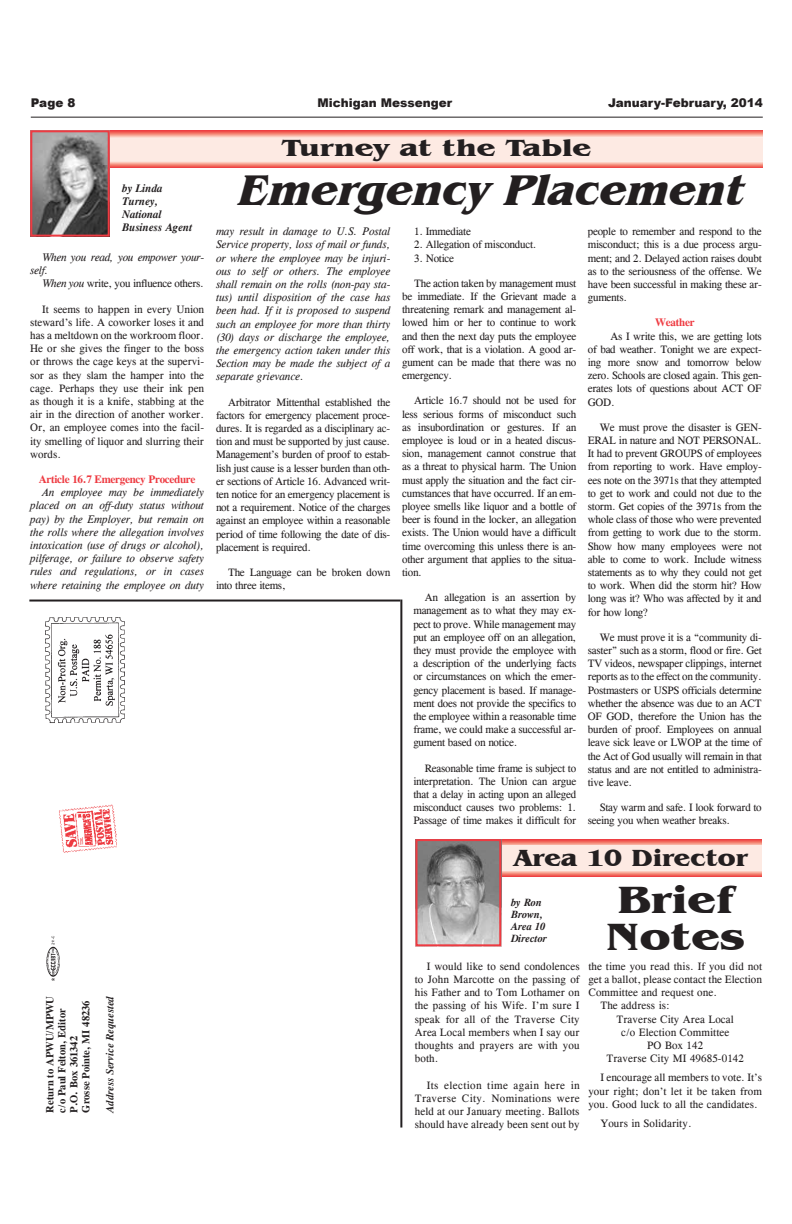
<style>
.page{position:relative;width:792px;height:1224px;background:#fff}
.page>*{position:absolute;margin:0;border:0;box-sizing:border-box;transform-origin:0 0}
.t1{font:italic 700 44px "Benguiat IT Cby BT";color:#231f20}
.t2{font:700 39px/37px "Benguiat IT Cby BT";color:#231f20;scale:1.21 1}
.t3{font:700 24px "Benguiat IT Cby BT";color:#231f20;scale:1.3 1}
.t4{font:700 24px "Benguiat IT Cby BT";color:#231f20;scale:1.14 1}
.t5{font:900 12px "Arial";color:#231f20}
.t6{font:11px/13.2px "CG Times";letter-spacing:-.02em;color:#231f20;text-align:justify}
.t7{font:italic 11px/13.2px "CG Times";color:#231f20;text-align:justify}
.t8{font:11px "CG Times";letter-spacing:.01em;color:#231f20}
.t9{font:700 11px "CG Times";letter-spacing:-.02em;color:#ee3a41}
.t10{font:italic 700 11px/13.2px "CG Times";color:#231f20}
.t11{font:11px "CG Times";letter-spacing:.005em;color:#231f20}
.t12{font:italic 11px/13.2px "CG Times";letter-spacing:-.02em;color:#231f20}
.t13{font:700 10.5px/12px "CG Times";color:#231f20}
.t14{font:italic 700 10.5px/12px "CG Times";color:#231f20}
.s1{font-style:italic}
</style>
<div class="page">
<hr style="left:29px;top:600px;width:371px;height:2px;background:#231f20">
<hr style="left:400px;top:600px;width:2px;height:528px;background:#231f20">
<img style="left:46px;top:618px;width:78px;height:105px">
<img style="left:46px;top:936px;width:14px;height:45px">
<hr style="left:31px;top:117px;width:732px;height:1px;background:#231f20">
<img style="left:59px;top:804px;width:58px;height:49px">
<img style="left:110px;top:130px;width:652px;height:38px">
<div style="left:110px;top:138px;width:652px;height:23px;background:#fdeae3"></div>
<img style="left:501px;top:839px;width:261px;height:37px">
<div style="left:498px;top:845px;width:264px;height:26px;background:#fdeae3"></div>
<img style="left:419px;top:842px;width:79px;height:101px">
<div style="left:416px;top:839px;width:85px;height:107px;border:2px solid #ee3a41"></div>
<img style="left:33px;top:133px;width:74px;height:101px">
<div style="left:30px;top:130px;width:80px;height:107px;border:2px solid #ee3a41"></div>
<p class="t5" style="left:31px;top:94px;width:46px">Page 8</p>
<p class="t5" style="left:318px;top:94px;width:136px">Michigan Messenger</p>
<p class="t5" style="left:608px;top:94px;width:156px">January-February, 2014</p>
<p class="t10" style="left:122px;top:181px;width:72px">by Linda<br>Turney,<br>National<br>Business Agent</p>
<p class="t12" style="left:30px;top:251px;width:175px;text-indent:12px">When you read, you empower your&shy;self.</p>
<p class="t6" style="left:42px;top:277px;width:163px"><span class="s1">When you</span> write, you influence others.</p>
<p class="t6" style="left:30px;top:302px;width:175px;text-indent:12px">It seems to happen in every Union steward’s life. A coworker loses it and has a meltdown on the workroom floor.<br>He or she gives the finger to the boss or throws the cage keys at the supervi&shy;sor as they slam the hamper into the cage. Perhaps they use their ink pen as though it is a knife, stabbing at the air in the direction of another worker.<br>Or, an employee comes into the facil&shy;ity smelling of liquor and slurring their words.</p>
<p class="t9" style="left:39px;top:473px;width:158px">Article 16.7 Emergency Procedure</p>
<p class="t7" style="left:30px;top:486px;width:175px;text-indent:12px">An employee may be immediately placed on an off-duty status without pay) by the Employer, but remain on the rolls where the allegation involves intoxication (use of drugs or alcohol), pilferage, or failure to observe safety rules and regulations, or in cases where retaining the employee on duty</p>
<p class="t13" style="left:44px;top:1113px;width:118px;rotate:-90deg">Return to APWU/MPWU c/o Paul Felton, Editor<br>P.O. Box 361342<br>Grosse Pointe, MI 48236</p>
<p class="t14" style="left:104px;top:1113px;width:118px;rotate:-90deg">Address Service Requested</p>
<h3 class="t3" style="left:282px;top:133px;width:240px">Turney at the Table</h3>
<h1 class="t1" style="left:235px;top:163px;width:523px">Emergency Placement</h1>
<p class="t7" style="left:216px;top:225px;width:176px">may result in damage to U.S. Postal Service property, loss of mail or funds, or where the employee may be injuri&shy;ous to self or others. The employee shall remain on the rolls (non-pay sta&shy;tus) until disposition of the case has been had. If it is proposed to suspend such an employee for more than thirty (30) days or discharge the employee, the emergency action taken under this Section may be made the subject of a separate grievance.</p>
<p class="t6" style="left:216px;top:395px;width:176px;text-indent:12px">Arbitrator Mittenthal established the factors for emergency placement proce&shy;dures. It is regarded as a disciplinary ac&shy;tion and must be supported by just cause.<br>Management’s burden of proof to estab&shy;lish just cause is a lesser burden than oth&shy;er sections of Article 16. Advanced writ&shy;ten notice for an emergency placement is not a requirement. Notice of the charges against an employee within a reasonable period of time following the date of dis&shy;placement is required.</p>
<p class="t6" style="left:216px;top:566px;width:176px;text-indent:12px">The Language can be broken down into three items,</p>
<p class="t6" style="left:414px;top:225px;width:58px">1. Immediate</p>
<p class="t6" style="left:414px;top:238px;width:124px">2. Allegation of misconduct.</p>
<p class="t6" style="left:414px;top:251px;width:42px">3. Notice</p>
<p class="t6" style="left:402px;top:276px;width:176px;text-indent:12px">The action taken by management must be immediate. If the Grievant made a threatening remark and management al&shy;lowed him or her to continue to work and then the next day puts the employee off work, that is a violation. A good ar&shy;gument can be made that there was no emergency.</p>
<p class="t6" style="left:402px;top:394px;width:176px;text-indent:12px">Article 16.7 should not be used for less serious forms of misconduct such as insubordination or gestures. If an employee is loud or in a heated discus&shy;sion, management cannot construe that as a threat to physical harm. The Union must apply the situation and the fact cir&shy;cumstances that have occurred. If an em&shy;ployee smells like liquor and a bottle of beer is found in the locker, an allegation exists. The Union would have a difficult time overcoming this unless there is an&shy;other argument that applies to the situa&shy;tion.</p>
<p class="t6" style="left:413px;top:591px;width:164px;text-indent:12px">An allegation is an assertion by management as to what they may ex&shy;pect to prove. While management may put an employee off on an allegation, they must provide the employee with a description of the underlying facts or circumstances on which the emer&shy;gency placement is based. If manage&shy;ment does not provide the specifics to the employee within a reasonable time frame, we could make a successful ar&shy;gument based on notice.</p>
<p class="t6" style="left:413px;top:761px;width:164px;text-indent:12px">Reasonable time frame is subject to interpretation. The Union can argue that a delay in acting upon an alleged misconduct causes two problems: 1.<br>Passage of time makes it difficult for</p>
<p class="t6" style="left:588px;top:225px;width:175px">people to remember and respond to the misconduct; this is a due process argu&shy;ment; and 2. Delayed action raises doubt as to the seriousness of the offense. We have been successful in making these ar&shy;guments.</p>
<p class="t9" style="left:655px;top:316px;width:41px">Weather</p>
<p class="t6" style="left:588px;top:329px;width:175px;text-indent:23px">As I write this, we are getting lots of bad weather. Tonight we are expect&shy;ing more snow and tomorrow below zero. Schools are closed again. This gen&shy;erates lots of questions about ACT OF GOD.</p>
<p class="t6" style="left:588px;top:420px;width:175px;text-indent:12px">We must prove the disaster is GEN-ERAL in nature and NOT PERSONAL.<br>It had to prevent GROUPS of employees from reporting to work. Have employ&shy;ees note on the 3971s that they attempted to get to work and could not due to the storm. Get copies of the 3971s from the whole class of those who were prevented from getting to work due to the storm.<br>Show how many employees were not able to come to work. Include witness statements as to why they could not get to work. When did the storm hit? How long was it? Who was affected by it and for how long?</p>
<p class="t6" style="left:588px;top:630px;width:175px;text-indent:12px">We must prove it is a “community di&shy;saster” such as a storm, flood or fire. Get TV videos, newspaper clippings, internet reports as to the effect on the community.<br>Postmasters or USPS officials determine whether the absence was due to an ACT OF GOD, therefore the Union has the burden of proof. Employees on annual leave sick leave or LWOP at the time of the Act of God usually will remain in that status and are not entitled to administra&shy;tive leave.</p>
<p class="t6" style="left:588px;top:801px;width:175px;text-indent:12px">Stay warm and safe. I look forward to seeing you when weather breaks.</p>
<h3 class="t4" style="left:514px;top:843px;width:206px">Area 10 Director</h3>
<p class="t14" style="left:511px;top:896px;width:37px">by Ron<br>Brown,<br>Area 10<br>Director</p>
<h2 class="t2" style="left:606px;top:880px;width:117px">Brief<br>Notes</h2>
<p class="t6" style="left:415px;top:960px;width:166px;text-indent:12px">I would like to send condolences to John Marcotte on the passing of his Father and to Tom Lothamer on the passing of his Wife. I’m sure I speak for all of the Traverse City Area Local members when I say our thoughts and prayers are with you both.</p>
<p class="t6" style="left:415px;top:1078px;width:166px;text-indent:12px">Its election time again here in Traverse City. Nominations were held at our January meeting. Ballots should have already been sent out by</p>
<p class="t8" style="left:588px;top:960px;width:175px">the time you read this. If you did not</p>
<p class="t11" style="left:588px;top:973px;width:175px">get a ballot, please contact the Election</p>
<p class="t8" style="left:588px;top:986px;width:130px">Committee and request one.</p>
<p class="t8" style="left:600px;top:999px;width:71px">The address is:</p>
<p class="t8" style="left:616px;top:1013px;width:119px">Traverse City Area Local</p>
<p class="t8" style="left:621px;top:1026px;width:110px">c/o Election Committee</p>
<p class="t6" style="left:647px;top:1039px;width:57px">PO Box 142</p>
<p class="t8" style="left:606px;top:1052px;width:139px">Traverse City MI 49685-0142</p>
<p class="t6" style="left:588px;top:1071px;width:175px;text-indent:12px">I encourage all members to vote. It’s your right; don’t let it be taken from you. Good luck to all the candidates.</p>
<p class="t8" style="left:600px;top:1117px;width:93px">Yours in Solidarity.</p>
</div>
